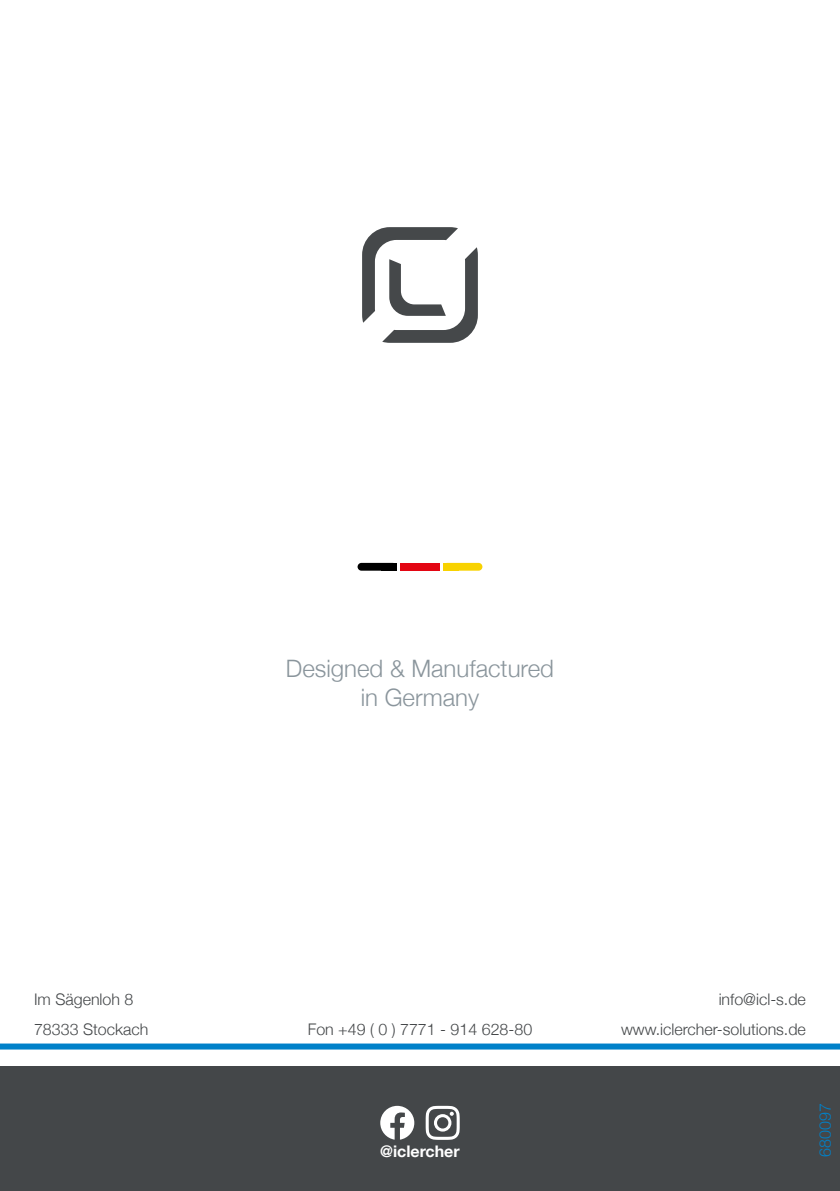
<style>
.page{position:relative;width:840px;height:1191px;background:#fff}
.page>*{position:absolute;margin:0;border:0;box-sizing:border-box;transform-origin:0 0}
.t1{font:300 24px "Helvetica Neue";color:#8a959c}
.t2{font:300 16px "Helvetica Neue";color:#444749}
.t3{font:700 16px "Helvetica Neue";color:#fff}
.t4{font:300 16px "Helvetica Neue";color:#0081c9}
</style>
<div class="page">
<div style="left:0;top:1066px;width:839px;height:125px;background:#444749"></div>
<div style="left:0;top:1043px;width:839px;height:6px;background:#0081c9"></div>
<div style="left:357px;top:563px;width:39px;height:7px;background:#000;border-radius:4px"></div>
<div style="left:443px;top:563px;width:39px;height:7px;background:#f8d200;border-radius:4px"></div>
<div style="left:400px;top:563px;width:39px;height:7px;background:#e30613"></div>
<div style="left:381px;top:563px;width:15px;height:7px;background:#000"></div>
<div style="left:443px;top:563px;width:16px;height:7px;background:#f8d200"></div>
<svg style="left:362px;top:227px;width:115px;height:116px"></svg>
<svg style="left:380px;top:1105px;width:34px;height:34px"></svg>
<svg style="left:425px;top:1105px;width:34px;height:34px"></svg>
<p class="t1" style="left:286px;top:649px;width:269px">Designed &amp; Manufactured</p>
<p class="t1" style="left:360px;top:678px;width:120px">in Germany</p>
<p class="t2" style="left:34px;top:986px;width:101px">Im Sägenloh 8</p>
<p class="t2" style="left:34px;top:1016px;width:116px">78333 Stockach</p>
<p class="t2" style="left:307px;top:1016px;width:226px">Fon +49 ( 0 ) 7771 - 914 628-80</p>
<p class="t3" style="left:380px;top:1138px;width:81px">@iclercher</p>
<p class="t2" style="left:718px;top:986px;width:89px">info@icl-s.de</p>
<p class="t2" style="left:620px;top:1016px;width:186px">www.iclercher-solutions.de</p>
<p class="t4" style="left:811px;top:1157px;width:55px;rotate:-90deg">680097</p>
</div>
